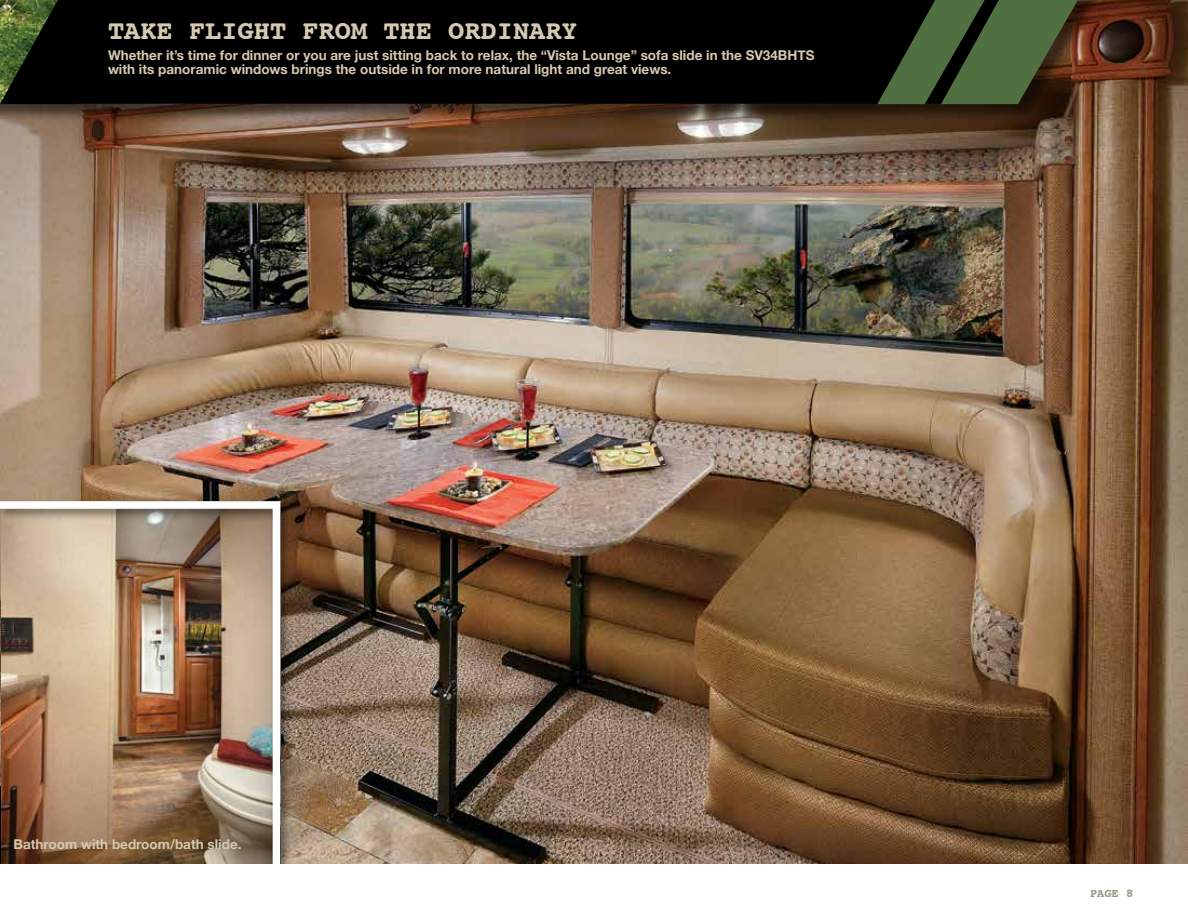
<style>
.page{position:relative;width:1188px;height:918px;background:#fff}
.page>*{position:absolute;margin:0;border:0;box-sizing:border-box;transform-origin:0 0}
.t1{font:700 27px "Courier";color:#d5c9b1}
.t2{font:700 13.5px/13.5px "Helvetica Neue";color:#d5c9b1}
.t3{font:700 12px "Courier";color:#9b9881}
</style>
<div class="page">
<img style="left:0;top:0;width:1188px;height:864px">
<div style="left:0;top:0;width:1102px;height:122px;background:#000;opacity:.5"></div>
<div style="left:137px;top:0;width:740px;height:104px;background:#000"></div>
<svg style="left:877px;top:0;width:201px;height:104px;background:#3b4b2c"></svg>
<svg style="left:0;top:0;width:137px;height:104px;background:#12170b"></svg>
<div style="left:0;top:499px;width:292px;height:380px;background:#000;opacity:.5"></div>
<img style="left:0;top:498px;width:284px;height:366px">
<div style="left:0;top:864px;width:1188px;height:54px;background:#fff"></div>
<h1 class="t1" style="left:108px;top:9px;width:471px">TAKE FLIGHT FROM THE ORDINARY</h1>
<p class="t2" style="left:108px;top:48px;width:708px">Whether it’s time for dinner or you are just sitting back to relax, the “Vista Lounge” sofa slide in the SV34BHTS with its panoramic windows brings the outside in for more natural light and great views.</p>
<p class="t2" style="left:14px;top:837px;width:229px">Bathroom with bedroom/bath slide.</p>
<p class="t3" style="left:1090px;top:884px;width:45px">PAGE 8</p>
</div>
